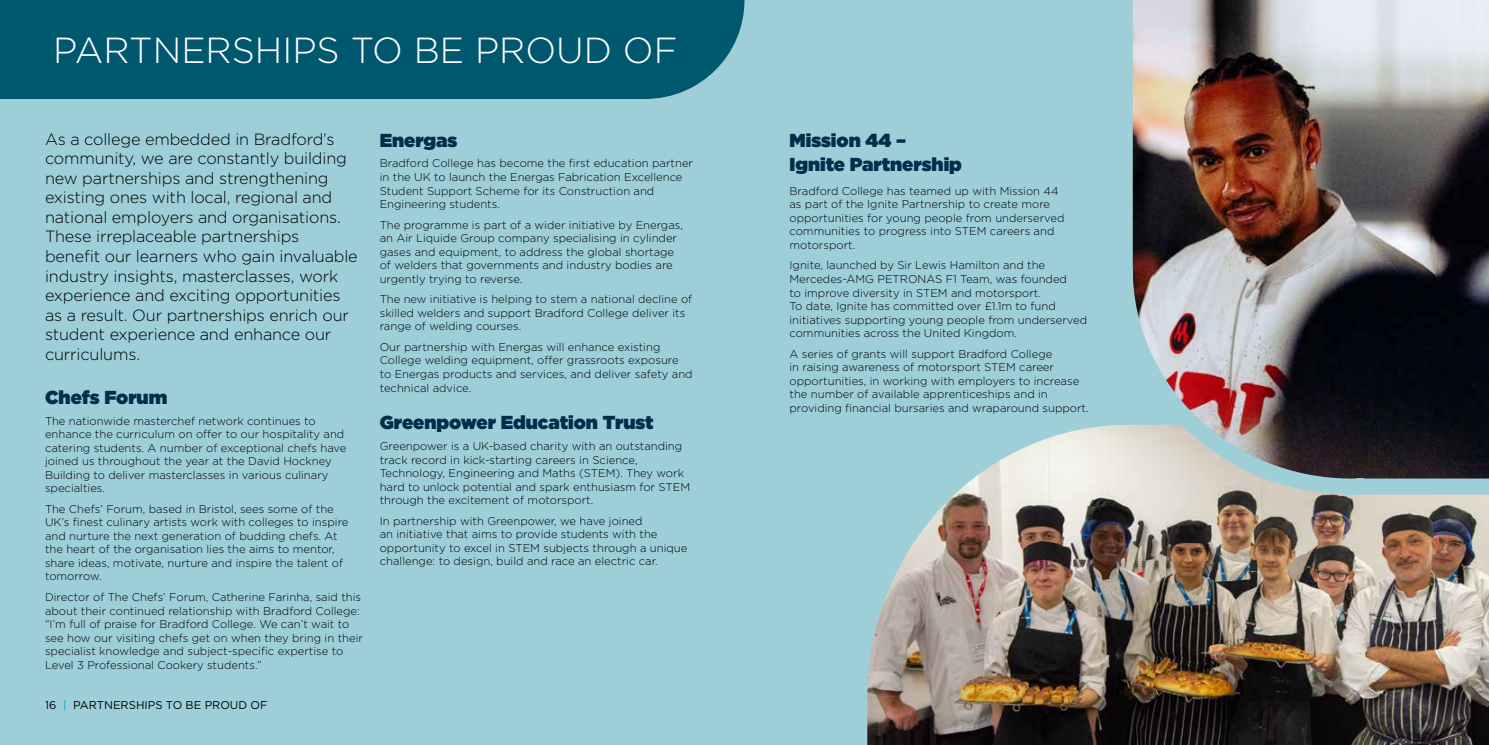
<style>
.page{position:relative;width:1489px;height:745px;background:#fff}
.page>*{position:absolute;margin:0;border:0;box-sizing:border-box;transform-origin:0 0}
.t1{font:300 36.25px "Gotham";color:#fff}
.t2{font:900 18.75px/23.8px "Gotham";color:#042d4b}
.t3{font:300 16.25px/19.5px "Gotham";letter-spacing:-.01em;color:#000}
.t4{font:300 11.25px/13.5px "Gotham";color:#000}
.t5{font:11.25px "Gotham";color:#000}
.s1{color:#00a5b5}
</style>
<div class="page">
<div style="left:0;top:0;width:1488px;height:744px;background:#9ecfd8"></div>
<div style="left:0;top:0;width:649px;height:99px;background:#00586f"></div>
<svg style="left:649px;top:0;width:95px;height:99px"></svg>
<div style="left:637px;top:0;width:106px;height:11px;background:#00586f"></div>
<img style="left:867px;top:425px;width:621px;height:319px">
<img style="left:1108px;top:0;width:380px;height:502px">
<h1 class="t1" style="left:53px;top:27px;width:626px">PARTNERSHIPS TO BE PROUD OF</h1>
<p class="t3" style="left:45px;top:129px;width:314px">As a college embedded in Bradford’s community, we are constantly building new partnerships and strengthening existing ones with local, regional and national employers and organisations.<br>These irreplaceable partnerships benefit our learners who gain invaluable industry insights, masterclasses, work experience and exciting opportunities as a result. Our partnerships enrich our student experience and enhance our curriculums.</p>
<h2 class="t2" style="left:45px;top:385px;width:124px">Chefs Forum</h2>
<p class="t4" style="left:45px;top:413px;width:303px">The nationwide masterchef network continues to enhance the curriculum on offer to our hospitality and catering students. A number of exceptional chefs have joined us throughout the year at the David Hockney Building to deliver masterclasses in various culinary specialties.</p>
<p class="t4" style="left:45px;top:501px;width:305px">The Chefs’ Forum, based in Bristol, sees some of the UK’s finest culinary artists work with colleges to inspire and nurture the next generation of budding chefs. At the heart of the organisation lies the aims to mentor, share ideas, motivate, nurture and inspire the talent of tomorrow.</p>
<p class="t4" style="left:45px;top:589px;width:319px">Director of The Chefs’ Forum, Catherine Farinha, said this about their continued relationship with Bradford College: “I’m full of praise for Bradford College. We can’t wait to see how our visiting chefs get on when they bring in their specialist knowledge and subject-specific expertise to Level 3 Professional Cookery students.”</p>
<p class="t5" style="left:45px;top:697px;width:224px">16 <span class="s1">|</span> PARTNERSHIPS TO BE PROUD OF</p>
<h2 class="t2" style="left:380px;top:128px;width:79px">Energas</h2>
<p class="t4" style="left:380px;top:156px;width:315px">Bradford College has become the first education partner in the UK to launch the Energas Fabrication Excellence Student Support Scheme for its Construction and Engineering students.</p>
<p class="t4" style="left:380px;top:217px;width:305px">The programme is part of a wider initiative by Energas, an Air Liquide Group company specialising in cylinder gases and equipment, to address the global shortage of welders that governments and industry bodies are urgently trying to reverse.</p>
<p class="t4" style="left:380px;top:292px;width:314px">The new initiative is helping to stem a national decline of skilled welders and support Bradford College deliver its range of welding courses.</p>
<p class="t4" style="left:380px;top:340px;width:314px">Our partnership with Energas will enhance existing College welding equipment, offer grassroots exposure to Energas products and services, and deliver safety and technical advice.</p>
<h2 class="t2" style="left:380px;top:410px;width:275px">Greenpower Education Trust</h2>
<p class="t4" style="left:380px;top:439px;width:312px">Greenpower is a UK-based charity with an outstanding track record in kick-starting careers in Science, Technology, Engineering and Maths (STEM). They work hard to unlock potential and spark enthusiasm for STEM through the excitement of motorsport.</p>
<p class="t4" style="left:380px;top:513px;width:309px">In partnership with Greenpower, we have joined<br>an initiative that aims to provide students with the opportunity to excel in STEM subjects through a unique challenge: to design, build and race an electric car.</p>
<h2 class="t2" style="left:789px;top:128px;width:174px">Mission 44 –<br>Ignite Partnership</h2>
<p class="t4" style="left:789px;top:184px;width:276px">Bradford College has teamed up with Mission 44 as part of the Ignite Partnership to create more opportunities for young people from underserved communities to progress into STEM careers and motorsport.</p>
<p class="t4" style="left:789px;top:258px;width:299px">Ignite, launched by Sir Lewis Hamilton and the Mercedes-AMG PETRONAS F1 Team, was founded<br>to improve diversity in STEM and motorsport.<br>To date, Ignite has committed over £1.1m to fund initiatives supporting young people from underserved communities across the United Kingdom.</p>
<p class="t4" style="left:789px;top:346px;width:300px">A series of grants will support Bradford College<br>in raising awareness of motorsport STEM career opportunities, in working with employers to increase the number of available apprenticeships and in providing financial bursaries and wraparound support.</p>
</div>
